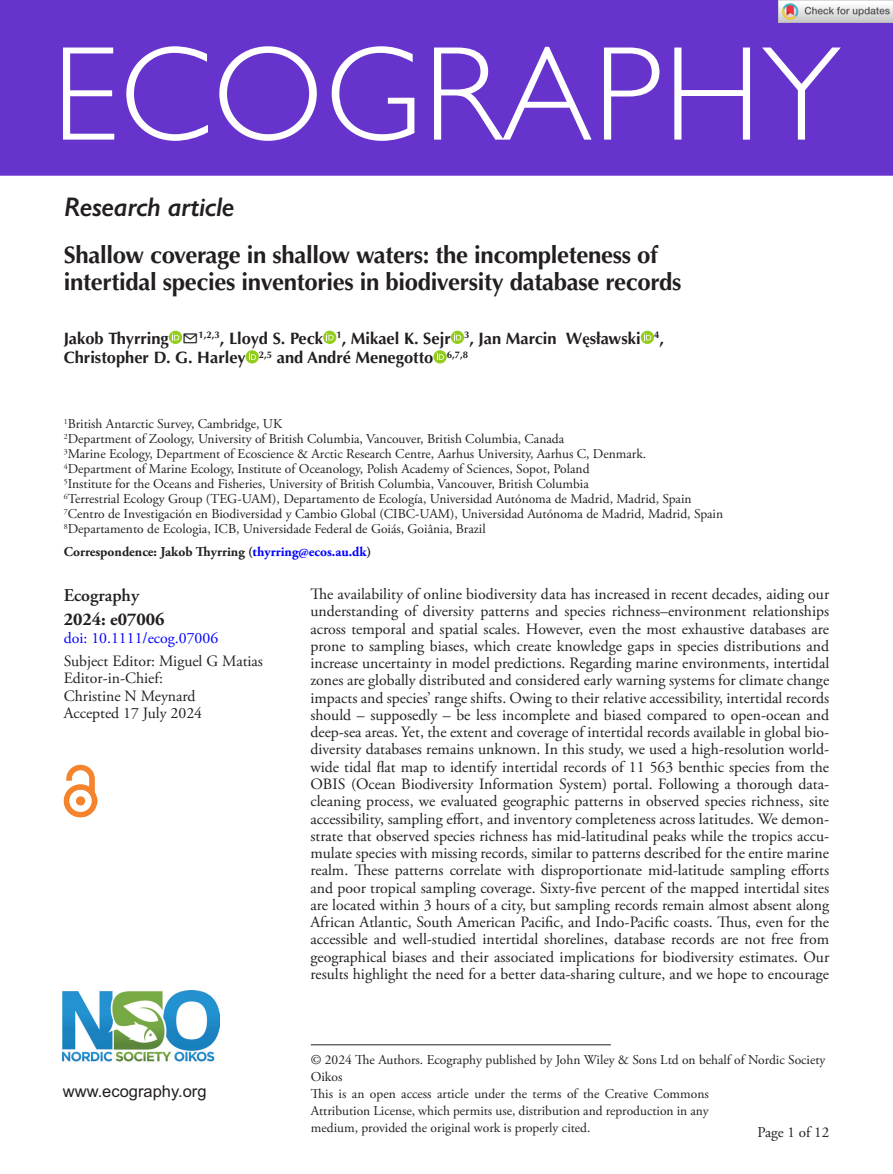
<style>
.page{position:relative;width:893px;height:1174px;background:#fff}
.page>*{position:absolute;margin:0;border:0;box-sizing:border-box;transform-origin:0 0}
.ECOG_Title{font:300 135px "Gill Sans Std";letter-spacing:.01em;color:#fff}
.AT_TYPE{font:italic 600 27px "Gill Sans";letter-spacing:-.015em;color:#231f20}
.CT{font:700 24px/27px "Optima LT Std";letter-spacing:-.015em;color:#231f20}
.Corres{font:700 18px "Adobe Garamond Pro";color:#231f20}
.t1{font:600 18px "Adobe Garamond Pro";color:#231f20}
.AU{font:700 16.5px/19.5px "Optima LT Std";color:#231f20}
.Arial{font:16.5px "Arial";color:#231f20}
.ABS_TXT{font:15.75px/17.2px "Adobe Garamond Pro";color:#231f20}
.Doi_No{font:15.75px "Adobe Garamond Pro";color:#00f}
.t2{font:15px "Adobe Garamond Pro";color:#231f20}
.Address{font:13.5px/16.8px "Adobe Garamond Pro";color:#231f20;text-align:justify}
.FM_Note{font:13.5px/17px "Adobe Garamond Pro";color:#231f20}
.Corres-2{font:700 13.5px "Adobe Garamond Pro";color:#231f20}
.s1{font-family:"STIX General"}
.s2{color:#00f}
</style>
<div class="page">
<div style="left:0;top:0;width:893px;height:176px;background:#63c"></div>
<img style="left:63px;top:990px;width:156px;height:72px">
<img style="left:64px;top:764px;width:34px;height:53px">
<hr style="left:311px;top:1044px;width:300px;height:1px;background:#231f20">
<svg style="left:169px;top:331px;width:13px;height:13px"></svg>
<svg style="left:172px;top:333px;width:7px;height:7px"></svg>
<svg style="left:323px;top:331px;width:13px;height:13px"></svg>
<svg style="left:326px;top:333px;width:8px;height:7px"></svg>
<svg style="left:451px;top:331px;width:13px;height:13px"></svg>
<svg style="left:454px;top:333px;width:7px;height:7px"></svg>
<svg style="left:641px;top:331px;width:13px;height:13px"></svg>
<svg style="left:644px;top:333px;width:7px;height:7px"></svg>
<div style="left:246px;top:350px;width:13px;height:13px;background:#92cd1d;border-radius:50%"></div>
<svg style="left:249px;top:353px;width:7px;height:7px"></svg>
<svg style="left:433px;top:350px;width:14px;height:13px"></svg>
<svg style="left:437px;top:353px;width:7px;height:7px"></svg>
<img style="left:779px;top:0;width:114px;height:23px">
<p class="ECOG_Title" style="left:52px;top:18px;width:790px">ECOGRAPHY</p>
<p class="AT_TYPE" style="left:64px;top:191px;width:172px">Research article</p>
<p class="CT" style="left:64px;top:242px;width:619px">Shallow coverage in shallow waters: the incompleteness of intertidal species inventories in biodiversity database records</p>
<p class="AU" style="left:64px;top:329px;width:602px">Jakob Thyrring ✉<sup>1,2,3</sup>, Lloyd S. Peck <sup>1</sup>, Mikael K. Sejr <sup>3</sup>, Jan Marcin W<span class="s1">ę</span>sławski <sup>4</sup>,<br>Christopher D. G. Harley <sup>2,5</sup> and André Menegotto <sup>6,7,8</sup></p>
<p class="Address" style="left:64px;top:416px;width:220px"><sup>1</sup>British Antarctic Survey, Cambridge, UK</p>
<p class="Address" style="left:64px;top:431px;width:502px"><sup>2</sup>Department of Zoology, University of British Columbia, Vancouver, British Columbia, Canada</p>
<p class="Address" style="left:64px;top:446px;width:584px"><sup>3</sup>Marine Ecology, Department of Ecoscience &amp; Arctic Research Centre, Aarhus University, Aarhus C, Denmark.</p>
<p class="Address" style="left:64px;top:461px;width:527px"><sup>4</sup>Department of Marine Ecology, Institute of Oceanology, Polish Academy of Sciences, Sopot, Poland</p>
<p class="Address" style="left:64px;top:476px;width:527px"><sup>5</sup>Institute for the Oceans and Fisheries, University of British Columbia, Vancouver, British Columbia</p>
<p class="Address" style="left:64px;top:491px;width:629px"><sup>6</sup>Terrestrial Ecology Group (TEG-UAM), Departamento de Ecología, Universidad Autónoma de Madrid, Madrid, Spain</p>
<p class="Address" style="left:64px;top:506px;width:661px"><sup>7</sup>Centro de Investigación en Biodiversidad y Cambio Global (CIBC-UAM), Universidad Autónoma de Madrid, Madrid, Spain</p>
<p class="Address" style="left:64px;top:521px;width:423px"><sup>8</sup>Departamento de Ecologia, ICB, Universidade Federal de Goiás, Goiânia, Brazil</p>
<p class="Corres-2" style="left:64px;top:543px;width:309px">Correspondence: Jakob Thyrring (<span class="s2">thyrring@ecos.au.dk</span>)</p>
<p class="t1" style="left:64px;top:585px;width:77px">Ecography</p>
<p class="Corres" style="left:64px;top:608px;width:102px">2024: e07006</p>
<p class="Doi_No" style="left:64px;top:628px;width:156px">doi: 10.1111/ecog.07006</p>
<p class="ABS_TXT" style="left:64px;top:653px;width:201px">Subject Editor: Miguel G Matias</p>
<p class="ABS_TXT" style="left:64px;top:670px;width:133px">Editor-in-Chief:<br>Christine N Meynard</p>
<p class="ABS_TXT" style="left:64px;top:704px;width:140px">Accepted 17 July 2024</p>
<p class="Arial" style="left:63px;top:1080px;width:145px">www.ecography.org</p>
<p class="ABS_TXT" style="left:310px;top:586px;width:520px;text-align:justify">The availability of online biodiversity data has increased in recent decades, aiding our understanding of diversity patterns and species richness–environment relationships across temporal and spatial scales. However, even the most exhaustive databases are prone to sampling biases, which create knowledge gaps in species distributions and increase uncertainty in model predictions. Regarding marine environments, intertidal zones are globally distributed and considered early warning systems for climate change impacts and species’ range shifts. Owing to their relative accessibility, intertidal records should – supposedly – be less incomplete and biased compared to open-ocean and deep-sea areas. Yet, the extent and coverage of intertidal records available in global bio&shy;diversity databases remains unknown. In this study, we used a high-resolution world&shy;wide tidal flat map to identify intertidal records of 11 563 benthic species from the OBIS (Ocean Biodiversity Information System) portal. Following a thorough data&shy;cleaning process, we evaluated geographic patterns in observed species richness, site accessibility, sampling effort, and inventory completeness across latitudes. We demon&shy;strate that observed species richness has mid-latitudinal peaks while the tropics accu&shy;mulate species with missing records, similar to patterns described for the entire marine realm. These patterns correlate with disproportionate mid-latitude sampling efforts and poor tropical sampling coverage. Sixty-five percent of the mapped intertidal sites are located within 3 hours of a city, but sampling records remain almost absent along African Atlantic, South American Pacific, and Indo-Pacific coasts. Thus, even for the accessible and well-studied intertidal shorelines, database records are not free from geographical biases and their associated implications for biodiversity estimates. Our results highlight the need for a better data-sharing culture, and we hope to encourage</p>
<p class="FM_Note" style="left:311px;top:1052px;width:516px">© 2024 The Authors. Ecography published by John Wiley &amp; Sons Ltd on behalf of Nordic Society<br>Oikos</p>
<p class="Address" style="left:311px;top:1086px;width:399px">This is an open access article under the terms of the Creative Commons Attribution License, which permits use, distribution and reproduction in any medium, provided the original work is properly cited.</p>
<p class="t2" style="left:757px;top:1123px;width:73px">Page 1 of 12</p>
</div>
